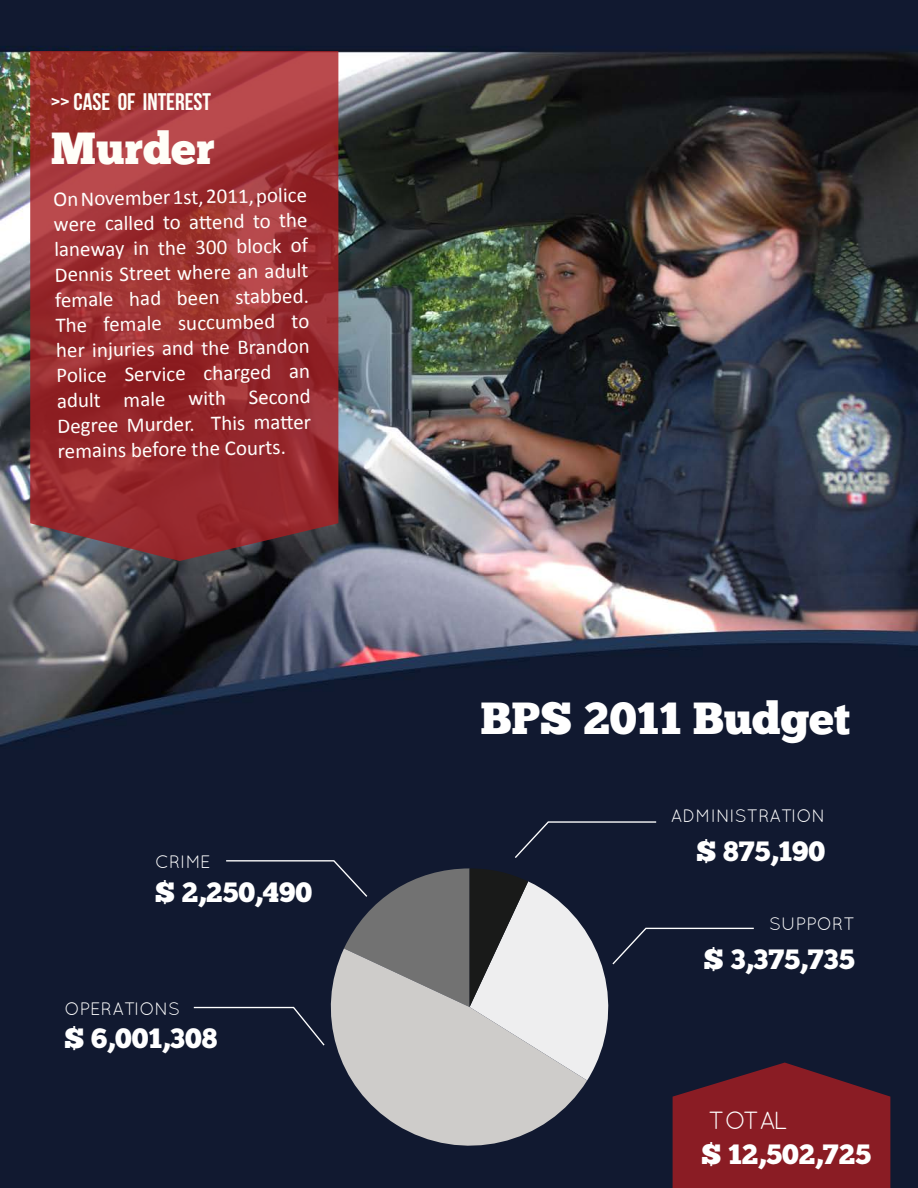
<style>
.page{position:relative;width:918px;height:1188px;background:#fff}
.page>*{position:absolute;margin:0;border:0;box-sizing:border-box;transform-origin:0 0}
.t1{font:45px "Chunk Five";color:#fff}
.t2{font:45px "Chunk Five";color:#fffef8}
.t3{font:27.9px "Chunk Five";color:#fff}
.t4{font:24.75px "Quicksand";letter-spacing:-.05em;color:#fff}
.t5{font:24px "Bebas Neue";color:#fffef8}
.t6{font:21px/25.2px "Calibri";color:#fffefc;text-align:justify}
.t7{font:18px "Quicksand";color:#fff}
</style>
<div class="page">
<img style="left:0;top:0;width:918px;height:1188px">
<svg style="left:30px;top:51px;width:308px;height:510px;background:#9a3133"></svg>
<svg style="left:192px;top:821px;width:698px;height:367px;background:#443f4f"></svg>
<p class="t5" style="left:51px;top:88px;width:162px">&gt;&gt; CASE of INTEREST</p>
<h1 class="t2" style="left:51px;top:121px;width:165px">Murder</h1>
<p class="t6" style="left:53px;top:187px;width:255px;rotate:-1deg">On November 1st, 2011, police were called to att end to the laneway in the 300 block of Dennis Street where an adult female had been stabbed.<br>The female succumbed to her injuries and the Brandon Police Service charged an adult male with Second Degree Murder. This matt er remains before the Courts.</p>
<p class="t7" style="left:155px;top:852px;width:57px">CRIME</p>
<h2 class="t3" style="left:155px;top:876px;width:159px">$ 2,250,490</h2>
<p class="t7" style="left:64px;top:999px;width:117px">OPERATIONS</p>
<h2 class="t3" style="left:64px;top:1022px;width:154px">$ 6,001,308</h2>
<h1 class="t1" style="left:481px;top:692px;width:371px">BPS 2011 Budget</h1>
<p class="t7" style="left:671px;top:805px;width:156px">ADMINISTRATION</p>
<h2 class="t3" style="left:696px;top:834px;width:130px">$ 875,190</h2>
<p class="t7" style="left:769px;top:914px;width:87px">SUPPORT</p>
<h2 class="t3" style="left:704px;top:942px;width:153px">$ 3,375,735</h2>
<p class="t4" style="left:708px;top:1106px;width:81px">TOTAL</p>
<h2 class="t3" style="left:701px;top:1137px;width:171px">$ 12,502,725</h2>
</div>
